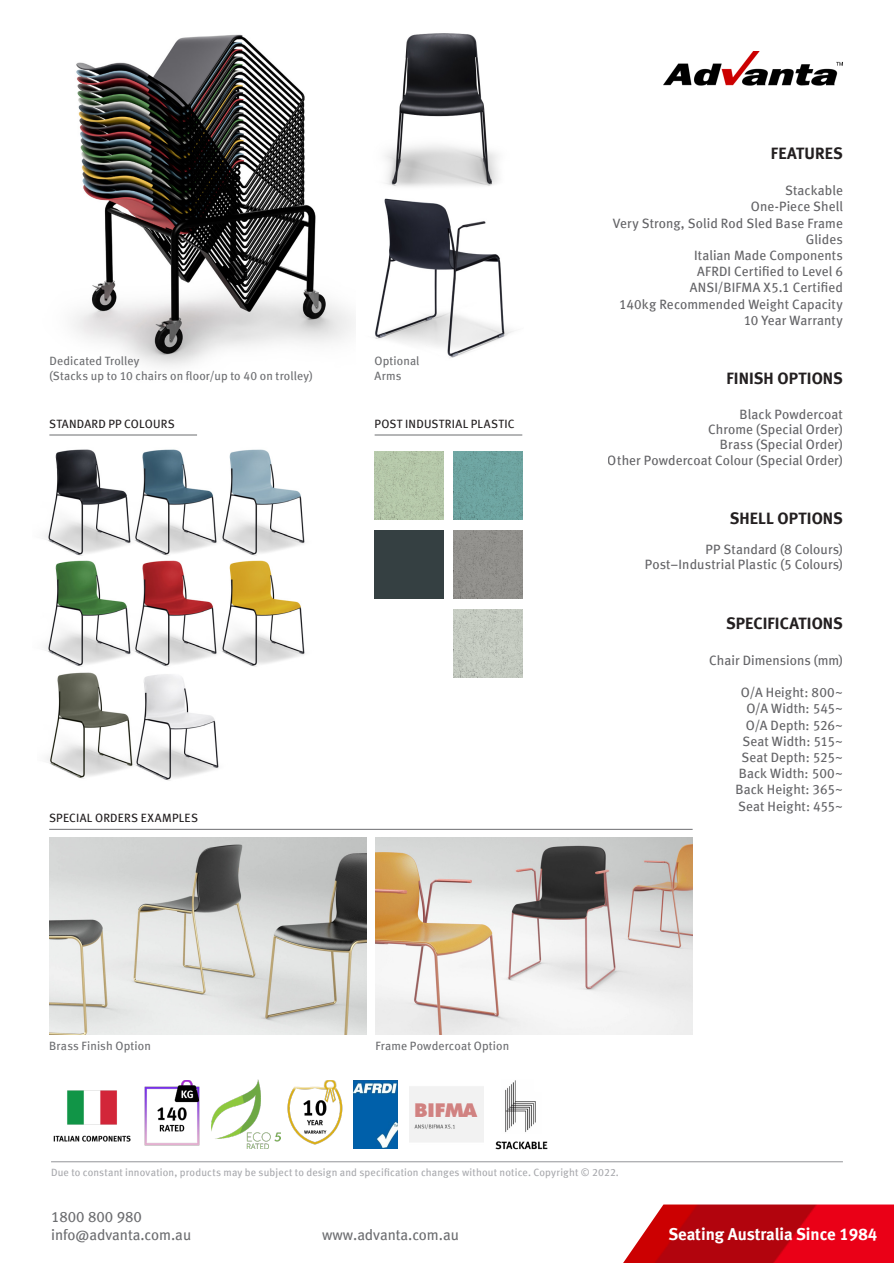
<style>
.page{position:relative;width:894px;height:1263px;background:#fff}
.page>*{position:absolute;margin:0;border:0;box-sizing:border-box;transform-origin:0 0}
.t1{font:16.8px "Meta Bold LF";color:#fff}
.t2{font:16.5px "Meta Bold LF";letter-spacing:.005em;color:#231f20}
.t3{font:15px/18px "Meta Book LF";color:#6c6d70}
.t4{font:13.5px/16.2px "Meta Book LF";letter-spacing:.005em;color:#636366;text-align:right}
.t5{font:12px "Meta Book LF";letter-spacing:.01em;color:#6c6d70}
.t6{font:12px "Meta Book LF";letter-spacing:.02em;color:#231f20}
.t7{font:10.5px "Meta Book LF";letter-spacing:.015em;color:#a8a9ad}
</style>
<div class="page">
<img style="left:663px;top:52px;width:179px;height:33px">
<img style="left:623px;top:1204px;width:270px;height:59px">
<img style="left:73px;top:34px;width:282px;height:333px">
<hr style="left:49px;top:829px;width:643px;height:1px;background:#6c6d70">
<hr style="left:374px;top:434px;width:148px;height:1px;background:#6c6d70">
<hr style="left:49px;top:434px;width:148px;height:1px;background:#6c6d70">
<img style="left:230px;top:560px;width:75px;height:107px">
<img style="left:143px;top:560px;width:87px;height:101px">
<img style="left:145px;top:661px;width:86px;height:120px">
<img style="left:45px;top:560px;width:98px;height:101px">
<img style="left:44px;top:449px;width:75px;height:107px">
<img style="left:119px;top:449px;width:87px;height:107px">
<img style="left:206px;top:449px;width:99px;height:107px">
<img style="left:47px;top:661px;width:98px;height:118px">
<img style="left:375px;top:198px;width:139px;height:160px">
<img style="left:385px;top:33px;width:114px;height:154px">
<img style="left:49px;top:837px;width:317px;height:197px">
<img style="left:375px;top:837px;width:317px;height:197px">
<hr style="left:51px;top:1161px;width:791px;height:1px;background:#939598">
<img style="left:211px;top:1079px;width:132px;height:69px">
<img style="left:495px;top:1080px;width:53px;height:70px">
<img style="left:144px;top:1080px;width:56px;height:66px">
<img style="left:53px;top:1090px;width:78px;height:52px">
<img style="left:353px;top:1080px;width:44px;height:68px">
<img style="left:409px;top:1086px;width:74px;height:56px">
<img style="left:374px;top:451px;width:69px;height:69px">
<div style="left:374px;top:530px;width:69px;height:69px;background:#354042"></div>
<img style="left:453px;top:451px;width:69px;height:69px">
<img style="left:453px;top:530px;width:69px;height:69px">
<img style="left:453px;top:609px;width:69px;height:69px">
<p class="t5" style="left:49px;top:354px;width:92px">Dedicated Trolley</p>
<p class="t5" style="left:49px;top:369px;width:264px">(Stacks up to 10 chairs on floor/up to 40 on trolley)</p>
<p class="t6" style="left:49px;top:416px;width:127px">STANDARD PP COLOURS</p>
<p class="t5" style="left:374px;top:354px;width:46px">Optional</p>
<p class="t5" style="left:374px;top:369px;width:28px">Arms</p>
<p class="t6" style="left:374px;top:416px;width:142px">POST INDUSTRIAL PLASTIC</p>
<p class="t6" style="left:49px;top:811px;width:150px">SPECIAL ORDERS EXAMPLES</p>
<p class="t5" style="left:49px;top:1038px;width:103px">Brass Finish Option</p>
<p class="t5" style="left:375px;top:1038px;width:135px">Frame Powdercoat Option</p>
<p class="t2" style="left:770px;top:144px;width:73px">FEATURES</p>
<p class="t4" style="left:612px;top:182px;width:232px">Stackable<br>One-Piece Shell<br>Very Strong, Solid Rod Sled Base Frame<br>Glides<br>Italian Made Components<br>AFRDI Certified to Level 6<br>ANSI/BIFMA X5.1 Certified<br>140kg Recommended Weight Capacity<br>10 Year Warranty</p>
<p class="t2" style="left:726px;top:369px;width:118px">FINISH OPTIONS</p>
<p class="t4" style="left:607px;top:407px;width:236px;line-height:15.1px">Black Powdercoat<br>Chrome (Special Order)<br>Brass (Special Order)<br>Other Powdercoat Colour (Special Order)</p>
<p class="t2" style="left:729px;top:508px;width:114px">SHELL OPTIONS</p>
<p class="t4" style="left:644px;top:542px;width:199px;line-height:15.1px">PP Standard (8 Colours)<br>Post–Industrial Plastic (5 Colours)</p>
<p class="t2" style="left:726px;top:613px;width:118px">SPECIFICATIONS</p>
<p class="t4" style="left:708px;top:652px;width:135px">Chair Dimensions (mm)</p>
<p class="t4" style="left:735px;top:684px;width:109px">O/A Height: 800~<br>O/A Width: 545~<br>O/A Depth: 526~<br>Seat Width: 515~<br>Seat Depth: 525~<br>Back Width: 500~<br>Back Height: 365~<br>Seat Height: 455~</p>
<p class="t7" style="left:51px;top:1166px;width:569px">Due to constant innovation, products may be subject to design and specification changes without notice. Copyright © 2022.</p>
<p class="t3" style="left:51px;top:1207px;width:141px">1800 800 980 info@advanta.com.au</p>
<p class="t3" style="left:322px;top:1225px;width:138px">www.advanta.com.au</p>
<p class="t1" style="left:668px;top:1224px;width:210px">Seating Australia Since 1984</p>
</div>
